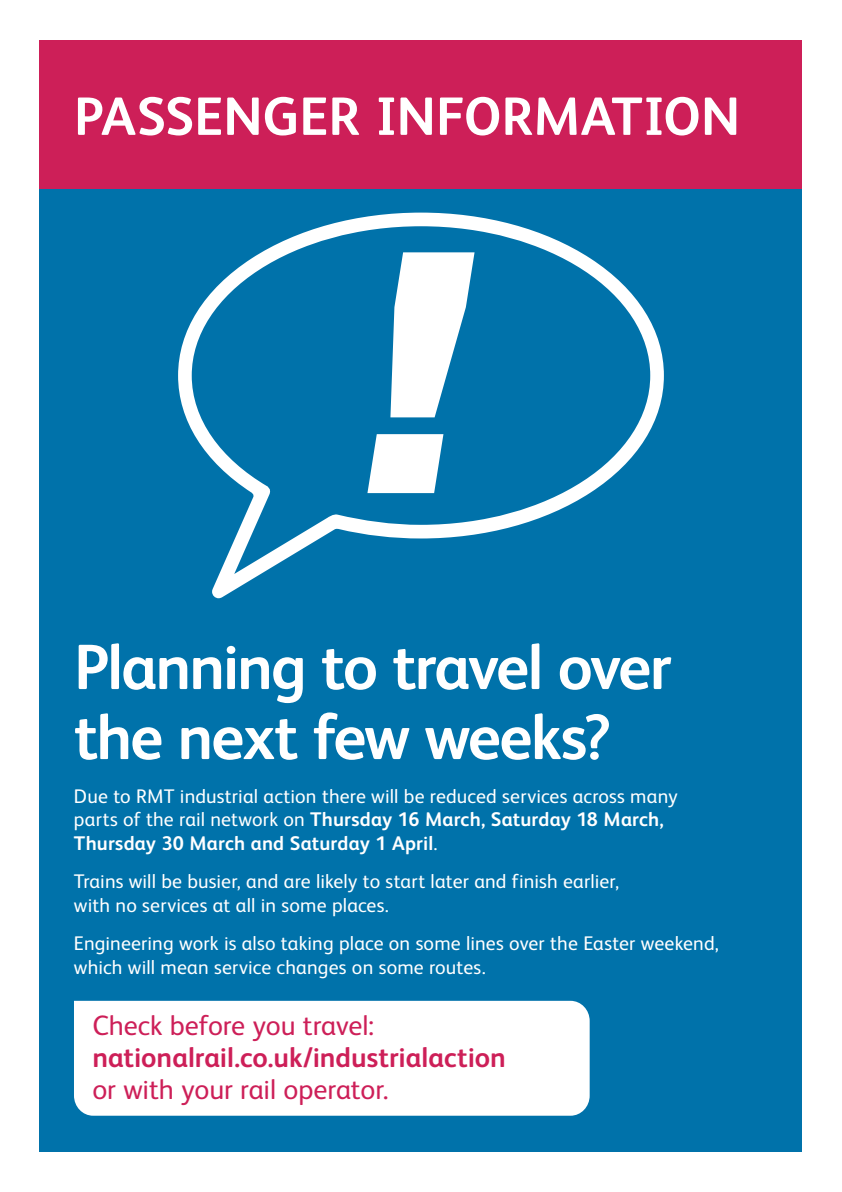
<style>
.page{position:relative;width:842px;height:1192px;background:#fff}
.page>*{position:absolute;margin:0;border:0;box-sizing:border-box;transform-origin:0 0}
.t1{font:700 64px/70px "Network Rail Sans";letter-spacing:-.03em;color:#fff}
.t2{font:700 54px "Network Rail Sans";color:#fff}
.t3{font:28px "Network Rail Sans";letter-spacing:-.005em;color:#cd1f58}
.t4{font:700 28px "Network Rail Sans";letter-spacing:-.005em;color:#cd1f58}
.t5{font:19.75px/23.8px "Network Rail Sans";letter-spacing:.005em;color:#fff}
.s1{font-weight:700}
</style>
<div class="page">
<div style="left:40px;top:188px;width:762px;height:964px;background:#0072aa"></div>
<div style="left:40px;top:40px;width:762px;height:148px;background:#cd1f58"></div>
<svg style="left:178px;top:213px;width:486px;height:385px"></svg>
<svg style="left:367px;top:252px;width:107px;height:241px"></svg>
<div style="left:74px;top:1001px;width:516px;height:115px;background:#fff"></div>
<h2 class="t2" style="left:74px;top:80px;width:668px">PASSENGER INFORMATION</h2>
<h1 class="t1" style="left:74px;top:630px;width:599px">Planning to travel over the next few weeks?</h1>
<p class="t5" style="left:74px;top:783px;width:605px">Due to RMT industrial action there will be reduced services across many parts of the rail network on <span class="s1">Thursday 16 March, Saturday 18 March,<br>Thursday 30 March and Saturday 1 April</span>.</p>
<p class="t5" style="left:74px;top:868px;width:546px">Trains will be busier, and are likely to start later and finish earlier, with no services at all in some places.</p>
<p class="t5" style="left:74px;top:930px;width:646px">Engineering work is also taking place on some lines over the Easter weekend, which will mean service changes on some routes.</p>
<h3 class="t3" style="left:92px;top:1007px;width:283px">Check before you travel:</h3>
<h3 class="t4" style="left:92px;top:1038px;width:415px">nationalrail.co.uk/industrialaction</h3>
<h3 class="t3" style="left:92px;top:1071px;width:298px">or with your rail operator.</h3>
</div>
